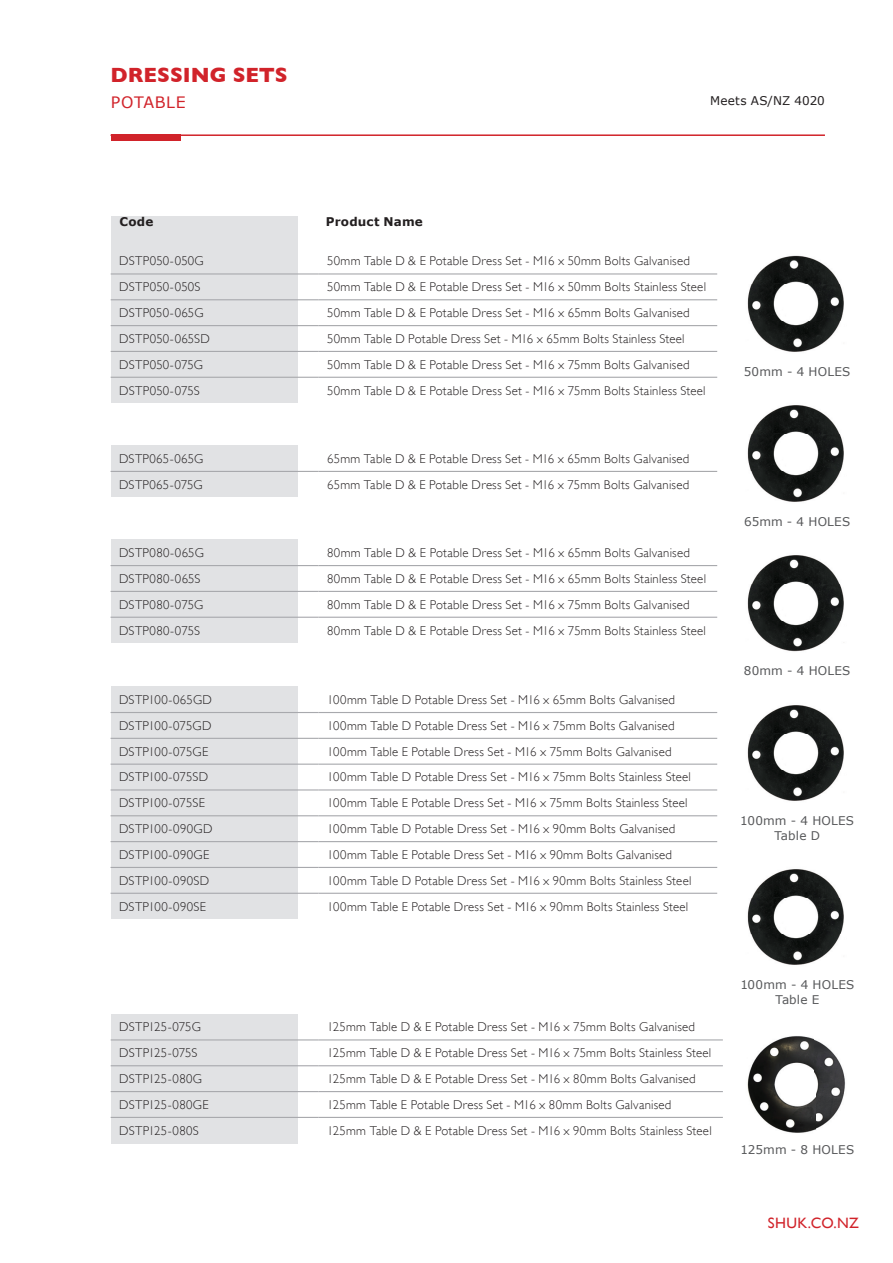
<style>
.page{position:relative;width:893px;height:1263px;background:#fff}
.page>*{position:absolute;margin:0;border:0;box-sizing:border-box;transform-origin:0 0}
.t1{font:700 21px "Gill Sans";color:#d1232a}
.t2{font:15.75px "Verdana";letter-spacing:.04em;color:#d1232a}
.t3{font:15px "Gill Sans";letter-spacing:.025em;color:#d1232a}
.t4{font:300 12.75px "Gill Sans";letter-spacing:.02em;color:#231f20}
.t5{font:12px/15px "Verdana";letter-spacing:.015em;color:#57585a;text-align:center}
.t6{font:700 12px "Verdana";letter-spacing:.015em;color:#231f20}
.t7{font:12px "Verdana";letter-spacing:.015em;color:#231f20}
</style>
<div class="page">
<img style="left:747px;top:1036px;width:99px;height:97px">
<div style="left:111px;top:687px;width:186px;height:232px;background:#e1e2e4"></div>
<div style="left:111px;top:540px;width:186px;height:103px;background:#e1e2e4"></div>
<div style="left:111px;top:446px;width:186px;height:51px;background:#e1e2e4"></div>
<hr style="left:111px;top:738px;width:208px;height:1px;background:#a8a9ad">
<hr style="left:319px;top:738px;width:398px;height:1px;background:#a8a9ad">
<hr style="left:111px;top:763px;width:208px;height:2px;background:#a8a9ad">
<hr style="left:319px;top:763px;width:398px;height:2px;background:#a8a9ad">
<hr style="left:111px;top:789px;width:208px;height:1px;background:#a8a9ad">
<hr style="left:319px;top:789px;width:398px;height:1px;background:#a8a9ad">
<hr style="left:111px;top:815px;width:208px;height:1px;background:#a8a9ad">
<hr style="left:319px;top:815px;width:398px;height:1px;background:#a8a9ad">
<hr style="left:111px;top:841px;width:208px;height:1px;background:#a8a9ad">
<hr style="left:319px;top:841px;width:398px;height:1px;background:#a8a9ad">
<hr style="left:111px;top:867px;width:208px;height:1px;background:#a8a9ad">
<hr style="left:319px;top:867px;width:398px;height:1px;background:#a8a9ad">
<hr style="left:111px;top:712px;width:208px;height:1px;background:#a8a9ad">
<hr style="left:319px;top:712px;width:398px;height:1px;background:#a8a9ad">
<hr style="left:111px;top:893px;width:208px;height:1px;background:#a8a9ad">
<hr style="left:319px;top:893px;width:398px;height:1px;background:#a8a9ad">
<hr style="left:111px;top:591px;width:208px;height:1px;background:#a8a9ad">
<hr style="left:319px;top:591px;width:398px;height:1px;background:#a8a9ad">
<hr style="left:111px;top:565px;width:208px;height:1px;background:#a8a9ad">
<hr style="left:319px;top:565px;width:398px;height:1px;background:#a8a9ad">
<hr style="left:111px;top:617px;width:208px;height:1px;background:#a8a9ad">
<hr style="left:319px;top:617px;width:398px;height:1px;background:#a8a9ad">
<hr style="left:111px;top:471px;width:208px;height:1px;background:#a8a9ad">
<hr style="left:319px;top:471px;width:398px;height:1px;background:#a8a9ad">
<hr style="left:111px;top:134px;width:714px;height:2px;background:#d1232a">
<div style="left:111px;top:134px;width:70px;height:7px;background:#d1232a"></div>
<div style="left:111px;top:217px;width:186px;height:186px;background:#e1e2e4"></div>
<div style="left:111px;top:1014px;width:186px;height:129px;background:#e1e2e4"></div>
<hr style="left:111px;top:273px;width:208px;height:2px;background:#a8a9ad">
<hr style="left:319px;top:273px;width:398px;height:2px;background:#a8a9ad">
<hr style="left:111px;top:299px;width:208px;height:1px;background:#a8a9ad">
<hr style="left:319px;top:299px;width:398px;height:1px;background:#a8a9ad">
<hr style="left:111px;top:325px;width:208px;height:1px;background:#a8a9ad">
<hr style="left:319px;top:325px;width:398px;height:1px;background:#a8a9ad">
<hr style="left:111px;top:351px;width:208px;height:1px;background:#a8a9ad">
<hr style="left:319px;top:351px;width:398px;height:1px;background:#a8a9ad">
<hr style="left:111px;top:377px;width:208px;height:1px;background:#a8a9ad">
<hr style="left:319px;top:377px;width:398px;height:1px;background:#a8a9ad">
<hr style="left:111px;top:1039px;width:208px;height:1px;background:#a8a9ad">
<hr style="left:319px;top:1039px;width:404px;height:1px;background:#a8a9ad">
<hr style="left:111px;top:1065px;width:208px;height:1px;background:#a8a9ad">
<hr style="left:319px;top:1065px;width:404px;height:1px;background:#a8a9ad">
<hr style="left:111px;top:1091px;width:208px;height:1px;background:#a8a9ad">
<hr style="left:319px;top:1091px;width:404px;height:1px;background:#a8a9ad">
<hr style="left:111px;top:1117px;width:208px;height:1px;background:#a8a9ad">
<hr style="left:319px;top:1117px;width:404px;height:1px;background:#a8a9ad">
<img style="left:747px;top:255px;width:97px;height:97px">
<img style="left:747px;top:405px;width:97px;height:97px">
<img style="left:747px;top:555px;width:97px;height:97px">
<img style="left:747px;top:705px;width:97px;height:96px">
<img style="left:747px;top:869px;width:97px;height:96px">
<h1 class="t1" style="left:111px;top:63px;width:179px">DRESSING SETS</h1>
<p class="t2" style="left:111px;top:92px;width:76px">POTABLE</p>
<p class="t6" style="left:119px;top:213px;width:35px">Code</p>
<p class="t6" style="left:326px;top:213px;width:99px">Product Name</p>
<p class="t7" style="left:710px;top:92px;width:116px">Meets AS/NZ 4020</p>
<p class="t4" style="left:119px;top:254px;width:86px">DSTP050-050G</p>
<p class="t4" style="left:327px;top:254px;width:364px">50mm Table D &amp; E Potable Dress Set - M16 x 50mm Bolts Galvanised</p>
<p class="t4" style="left:119px;top:280px;width:83px">DSTP050-050S</p>
<p class="t4" style="left:327px;top:280px;width:380px">50mm Table D &amp; E Potable Dress Set - M16 x 50mm Bolts Stainless Steel</p>
<p class="t4" style="left:119px;top:306px;width:86px">DSTP050-065G</p>
<p class="t4" style="left:327px;top:306px;width:364px">50mm Table D &amp; E Potable Dress Set - M16 x 65mm Bolts Galvanised</p>
<p class="t4" style="left:119px;top:331px;width:92px">DSTP050-065SD</p>
<p class="t4" style="left:327px;top:331px;width:359px">50mm Table D Potable Dress Set - M16 x 65mm Bolts Stainless Steel</p>
<p class="t4" style="left:119px;top:357px;width:85px">DSTP050-075G</p>
<p class="t4" style="left:327px;top:357px;width:364px">50mm Table D &amp; E Potable Dress Set - M16 x 75mm Bolts Galvanised</p>
<p class="t4" style="left:119px;top:383px;width:82px">DSTP050-075S</p>
<p class="t4" style="left:327px;top:383px;width:380px">50mm Table D &amp; E Potable Dress Set - M16 x 75mm Bolts Stainless Steel</p>
<p class="t4" style="left:119px;top:451px;width:86px">DSTP065-065G</p>
<p class="t4" style="left:327px;top:451px;width:364px">65mm Table D &amp; E Potable Dress Set - M16 x 65mm Bolts Galvanised</p>
<p class="t4" style="left:119px;top:477px;width:85px">DSTP065-075G</p>
<p class="t4" style="left:327px;top:477px;width:364px">65mm Table D &amp; E Potable Dress Set - M16 x 75mm Bolts Galvanised</p>
<p class="t4" style="left:119px;top:545px;width:86px">DSTP080-065G</p>
<p class="t4" style="left:327px;top:545px;width:364px">80mm Table D &amp; E Potable Dress Set - M16 x 65mm Bolts Galvanised</p>
<p class="t4" style="left:119px;top:571px;width:83px">DSTP080-065S</p>
<p class="t4" style="left:327px;top:571px;width:380px">80mm Table D &amp; E Potable Dress Set - M16 x 65mm Bolts Stainless Steel</p>
<p class="t4" style="left:119px;top:597px;width:86px">DSTP080-075G</p>
<p class="t4" style="left:327px;top:597px;width:364px">80mm Table D &amp; E Potable Dress Set - M16 x 75mm Bolts Galvanised</p>
<p class="t4" style="left:119px;top:623px;width:83px">DSTP080-075S</p>
<p class="t4" style="left:327px;top:623px;width:380px">80mm Table D &amp; E Potable Dress Set - M16 x 75mm Bolts Stainless Steel</p>
<p class="t4" style="left:119px;top:692px;width:94px">DSTP100-065GD</p>
<p class="t4" style="left:327px;top:692px;width:349px">100mm Table D Potable Dress Set - M16 x 65mm Bolts Galvanised</p>
<p class="t4" style="left:119px;top:718px;width:94px">DSTP100-075GD</p>
<p class="t4" style="left:327px;top:718px;width:349px">100mm Table D Potable Dress Set - M16 x 75mm Bolts Galvanised</p>
<p class="t4" style="left:119px;top:744px;width:91px">DSTP100-075GE</p>
<p class="t4" style="left:327px;top:744px;width:346px">100mm Table E Potable Dress Set - M16 x 75mm Bolts Galvanised</p>
<p class="t4" style="left:119px;top:770px;width:91px">DSTP100-075SD</p>
<p class="t4" style="left:327px;top:770px;width:365px">100mm Table D Potable Dress Set - M16 x 75mm Bolts Stainless Steel</p>
<p class="t4" style="left:119px;top:796px;width:87px">DSTP100-075SE</p>
<p class="t4" style="left:327px;top:796px;width:362px">100mm Table E Potable Dress Set - M16 x 75mm Bolts Stainless Steel</p>
<p class="t4" style="left:119px;top:821px;width:95px">DSTP100-090GD</p>
<p class="t4" style="left:327px;top:821px;width:350px">100mm Table D Potable Dress Set - M16 x 90mm Bolts Galvanised</p>
<p class="t4" style="left:119px;top:847px;width:92px">DSTP100-090GE</p>
<p class="t4" style="left:327px;top:847px;width:346px">100mm Table E Potable Dress Set - M16 x 90mm Bolts Galvanised</p>
<p class="t4" style="left:119px;top:873px;width:92px">DSTP100-090SD</p>
<p class="t4" style="left:327px;top:873px;width:366px">100mm Table D Potable Dress Set - M16 x 90mm Bolts Stainless Steel</p>
<p class="t4" style="left:119px;top:899px;width:88px">DSTP100-090SE</p>
<p class="t4" style="left:327px;top:899px;width:363px">100mm Table E Potable Dress Set - M16 x 90mm Bolts Stainless Steel</p>
<p class="t4" style="left:119px;top:1020px;width:83px">DSTP125-075G</p>
<p class="t4" style="left:327px;top:1020px;width:369px">125mm Table D &amp; E Potable Dress Set - M16 x 75mm Bolts Galvanised</p>
<p class="t4" style="left:119px;top:1046px;width:80px">DSTP125-075S</p>
<p class="t4" style="left:327px;top:1046px;width:385px">125mm Table D &amp; E Potable Dress Set - M16 x 75mm Bolts Stainless Steel</p>
<p class="t4" style="left:119px;top:1071px;width:84px">DSTP125-080G</p>
<p class="t4" style="left:327px;top:1071px;width:370px">125mm Table D &amp; E Potable Dress Set - M16 x 80mm Bolts Galvanised</p>
<p class="t4" style="left:119px;top:1097px;width:91px">DSTP125-080GE</p>
<p class="t4" style="left:327px;top:1097px;width:346px">125mm Table E Potable Dress Set - M16 x 80mm Bolts Galvanised</p>
<p class="t4" style="left:119px;top:1123px;width:81px">DSTP125-080S</p>
<p class="t4" style="left:327px;top:1123px;width:386px">125mm Table D &amp; E Potable Dress Set - M16 x 90mm Bolts Stainless Steel</p>
<p class="t5" style="left:744px;top:364px;width:108px">50mm - 4 HOLES</p>
<p class="t5" style="left:744px;top:514px;width:108px">65mm - 4 HOLES</p>
<p class="t5" style="left:744px;top:663px;width:108px">80mm - 4 HOLES</p>
<p class="t5" style="left:740px;top:813px;width:115px">100mm - 4 HOLES<br>Table D</p>
<p class="t5" style="left:740px;top:977px;width:115px">100mm - 4 HOLES<br>Table E</p>
<p class="t5" style="left:740px;top:1142px;width:115px">125mm - 8 HOLES</p>
<p class="t3" style="left:768px;top:1214px;width:92px">SHUK.CO.NZ</p>
</div>
